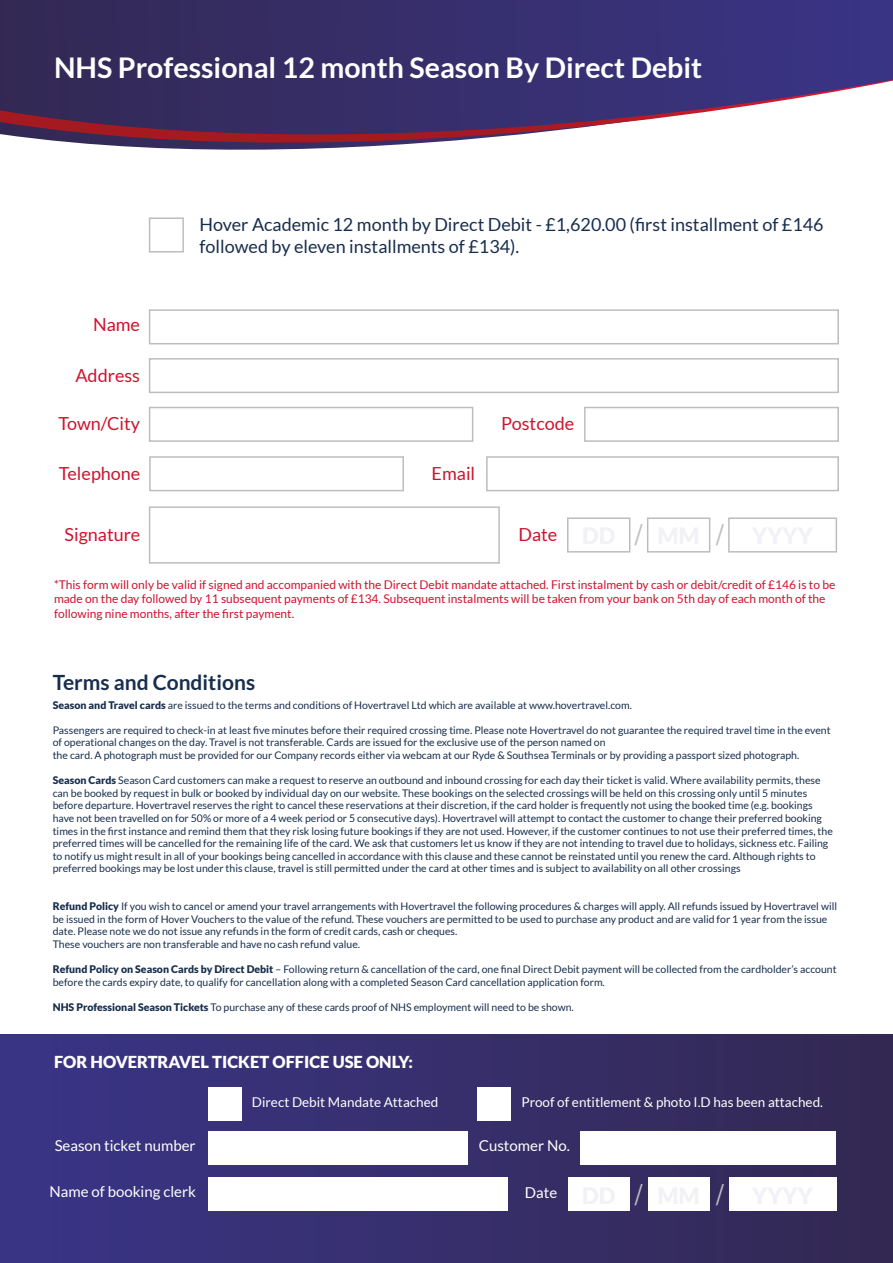
<style>
.page{position:relative;width:893px;height:1263px;background:#fff}
.page>*{position:absolute;margin:0;border:0;box-sizing:border-box;transform-origin:0 0}
.t1{font:30px "Minion Pro";color:#bdbdc0}
.t2{font:700 28.5px "Lato";color:#fff}
.t3{font:700 21px "Lato";color:#182e4d}
.t4{font:18px "Lato";color:#182e4d}
.t5{font:18px "Lato";color:#cf132e}
.t6{font:900 16.5px "Lato";color:#fff}
.t7{font:15px "Lato";color:#fff}
.t8{font:13.5px "Lato";color:#fff}
.t9{font:12px/14.4px "Lato";color:#cf132e}
.t10{font:10.5px/12.6px "Lato";color:#182e4d}
.s1{font-weight:900}
</style>
<div class="page">
<svg style="left:0;top:0;width:893px;height:150px;background:#55487b"></svg>
<div style="left:149px;top:309px;width:690px;height:35px;border:2px solid #bdbdc0"></div>
<div style="left:149px;top:358px;width:690px;height:35px;border:2px solid #bdbdc0"></div>
<div style="left:149px;top:407px;width:324px;height:35px;border:2px solid #bdbdc0"></div>
<div style="left:149px;top:456px;width:255px;height:35px;border:2px solid #bdbdc0"></div>
<div style="left:584px;top:407px;width:255px;height:35px;border:2px solid #bdbdc0"></div>
<div style="left:486px;top:456px;width:353px;height:35px;border:2px solid #bdbdc0"></div>
<div style="left:149px;top:506px;width:351px;height:58px;border:2px solid #bdbdc0"></div>
<div style="left:149px;top:217px;width:35px;height:36px;border:2px solid #bdbdc0"></div>
<div style="left:567px;top:517px;width:63px;height:36px;border:2px solid #bdbdc0"></div>
<div style="left:647px;top:517px;width:63px;height:36px;border:2px solid #bdbdc0"></div>
<div style="left:728px;top:517px;width:109px;height:36px;border:2px solid #bdbdc0"></div>
<div style="left:0;top:1034px;width:893px;height:229px;background:linear-gradient(to right,#3c3788,#362b54)"></div>
<div style="left:208px;top:1131px;width:260px;height:33px;background:#fff"></div>
<div style="left:580px;top:1131px;width:256px;height:33px;background:#fff"></div>
<div style="left:208px;top:1087px;width:34px;height:34px;background:#fff"></div>
<div style="left:477px;top:1087px;width:33px;height:34px;background:#fff"></div>
<div style="left:209px;top:1177px;width:299px;height:33px;background:#fff"></div>
<div style="left:568px;top:1178px;width:62px;height:33px;background:#fff"></div>
<div style="left:648px;top:1178px;width:62px;height:33px;background:#fff"></div>
<div style="left:729px;top:1178px;width:107px;height:33px;background:#fff"></div>
<p class="t2" style="left:54px;top:51px;width:650px">NHS Professional 12 month Season By Direct Debit</p>
<p class="t5" style="left:93px;top:315px;width:48px">Name</p>
<p class="t5" style="left:75px;top:365px;width:66px">Address</p>
<p class="t5" style="left:58px;top:414px;width:83px">Town/City</p>
<p class="t5" style="left:59px;top:463px;width:83px">Telephone</p>
<p class="t4" style="left:199px;top:214px;width:626px">Hover Academic 12 month by Direct Debit - £1,620.00 (first installment of £146</p>
<p class="t4" style="left:199px;top:236px;width:321px">followed by eleven installments of £134).</p>
<p class="t5" style="left:432px;top:463px;width:45px">Email</p>
<p class="t5" style="left:501px;top:414px;width:75px">Postcode</p>
<p class="t5" style="left:65px;top:524px;width:77px">Signature</p>
<p class="t5" style="left:518px;top:524px;width:40px">Date</p>
<p class="t1" style="left:634px;top:514px;width:11px">/</p>
<p class="t1" style="left:715px;top:514px;width:11px">/</p>
<p class="t9" style="left:54px;top:577px;width:783px">*This form will only be valid if signed and accompanied with the Direct Debit mandate attached. First instalment by cash or debit/credit of £146 is to be made on the day followed by 11 subsequent payments of £134. Subsequent instalments will be taken from your bank on 5th day of each month of the following nine months, after the first payment.</p>
<p class="t3" style="left:53px;top:670px;width:204px">Terms and Conditions</p>
<p class="t10" style="left:53px;top:698px;width:581px"><span class="s1">Season and Travel cards</span> are issued to the terms and conditions of Hovertravel Ltd which are available at www.hovertravel.com.</p>
<p class="t10" style="left:53px;top:724px;width:779px">Passengers are required to check-in at least five minutes before their required crossing time. Please note Hovertravel do not guarantee the required travel time in the event of operational changes on the day. Travel is not transferable. Cards are issued for the exclusive use of the person named on</p>
<p class="t10" style="left:53px;top:749px;width:748px">the card. A photograph must be provided for our Company records either via webcam at our Ryde &amp; Southsea Terminals or by providing a passport sized photograph.</p>
<p class="t10" style="left:53px;top:774px;width:782px"><span class="s1">Season Cards</span> Season Card customers can make a request to reserve an outbound and inbound crossing for each day their ticket is valid. Where availability permits, these can be booked by request in bulk or booked by individual day on our website. These bookings on the selected crossings will be held on this crossing only until 5 minutes before departure. Hovertravel reserves the right to cancel these reservations at their discretion, if the card holder is frequently not using the booked time (e.g. bookings have not been travelled on for 50% or more of a 4 week period or 5 consecutive days). Hovertravel will attempt to contact the customer to change their preferred booking times in the first instance and remind them that they risk losing future bookings if they are not used. However, if the customer continues to not use their preferred times, the preferred times will be cancelled for the remaining life of the card. We ask that customers let us know if they are not intending to travel due to holidays, sickness etc. Failing to notify us might result in all of your bookings being cancelled in accordance with this clause and these cannot be reinstated until you renew the card. Although rights to preferred bookings may be lost under this clause, travel is still permitted under the card at other times and is subject to availability on all other crossings</p>
<p class="t10" style="left:53px;top:900px;width:786px"><span class="s1">Refund Policy</span> If you wish to cancel or amend your travel arrangements with Hovertravel the following procedures &amp; charges will apply. All refunds issued by Hovertravel will be issued in the form of Hover Vouchers to the value of the refund. These vouchers are permitted to be used to purchase any product and are valid for 1 year from the issue date. Please note we do not issue any refunds in the form of credit cards, cash or cheques.</p>
<p class="t10" style="left:53px;top:938px;width:309px">These vouchers are non transferable and have no cash refund value.</p>
<p class="t10" style="left:53px;top:963px;width:785px"><span class="s1">Refund Policy on Season Cards by Direct Debit</span> – Following return &amp; cancellation of the card, one final Direct Debit payment will be collected from the cardholder’s account before the cards expiry date, to qualify for cancellation along with a completed Season Card cancellation application form.</p>
<p class="t10" style="left:53px;top:1001px;width:523px"><span class="s1">NHS Professional Season Tickets</span> To purchase any of these cards proof of NHS employment will need to be shown.</p>
<p class="t6" style="left:54px;top:1052px;width:360px">FOR HOVERTRAVEL TICKET OFFICE USE ONLY:</p>
<p class="t8" style="left:252px;top:1094px;width:188px">Direct Debit Mandate Attached</p>
<p class="t8" style="left:521px;top:1094px;width:303px">Proof of entitlement &amp; photo I.D has been attached.</p>
<p class="t7" style="left:55px;top:1137px;width:142px">Season ticket number</p>
<p class="t7" style="left:479px;top:1137px;width:93px">Customer No.</p>
<p class="t7" style="left:49px;top:1183px;width:148px">Name of booking clerk</p>
<p class="t7" style="left:525px;top:1184px;width:34px">Date</p>
<p class="t1" style="left:634px;top:1174px;width:11px">/</p>
<p class="t1" style="left:715px;top:1174px;width:11px">/</p>
</div>
